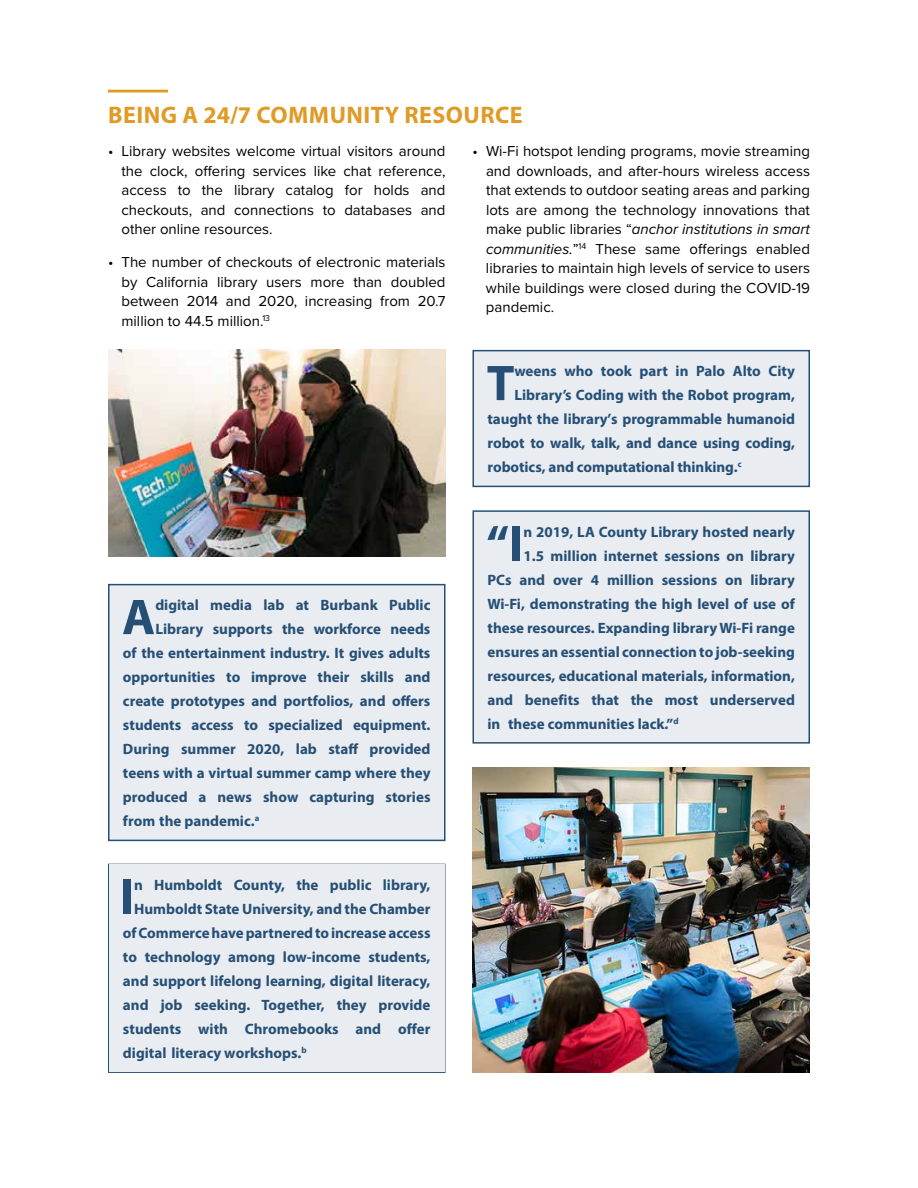
<style>
.page{position:relative;width:918px;height:1188px;background:#fff}
.page>*{position:absolute;margin:0;border:0;box-sizing:border-box;transform-origin:0 0}
.t1{font:700 50.55px "Myriad Pro";color:#264f76}
.t2{font:700 24px "Myriad Pro";letter-spacing:.02em;color:#e09b26}
.t3{font:700 15px "Myriad Pro";color:#264f76}
.t4{font:15px/19.5px "Proxima Nova";color:#000;text-align:justify}
.s1{font-style:italic}
</style>
<div class="page">
<svg style="left:108px;top:349px;width:702px;height:724px"></svg>
<hr style="left:108px;top:90px;width:60px;height:2px;background:#e09b26">
<div style="left:109px;top:864px;width:336px;height:208px;background:#e9edf1"></div>
<img style="left:472px;top:767px;width:338px;height:306px">
<h2 class="t2" style="left:108px;top:99px;width:416px">BEING A 24/7 COMMUNITY RESOURCE</h2>
<p class="t4" style="left:122px;top:141px;width:326px;text-indent:-14px">• Library websites welcome virtual visitors around the clock, ofering services like chat reference, access to the library catalog for holds and checkouts, and connections to databases and other online resources.</p>
<p class="t4" style="left:122px;top:252px;width:326px;text-indent:-14px">• The number of checkouts of electronic materials by California library users more than doubled between 2014 and 2020, increasing from 20.7 million to 44.5 million.<sup>13</sup></p>
<p class="t4" style="left:486px;top:141px;width:326px;text-indent:-13px">• Wi-Fi hotspot lending programs, movie streaming and downloads, and after-hours wireless access that extends to outdoor seating areas and parking lots are among the technology innovations that make public libraries “<span class="s1">anchor institutions in smart communities.</span>”<sup>14</sup> These same oferings enabled libraries to maintain high levels of service to users while buildings were closed during the COVID-19 pandemic.</p>
<p class="t1" style="left:122px;top:584px;width:35px">A</p>
<p class="t3" style="left:155px;top:595px;width:277px">digital media lab at Burbank Public</p>
<p class="t3" style="left:155px;top:619px;width:277px">Library supports the workforce needs</p>
<p class="t3" style="left:123px;top:643px;width:309px">of the entertainment industry. It gives adults</p>
<p class="t3" style="left:123px;top:667px;width:309px">opportunities to improve their skills and</p>
<p class="t3" style="left:123px;top:691px;width:309px">create prototypes and portfolios, and ofers</p>
<p class="t3" style="left:123px;top:715px;width:309px">students access to specialized equipment.</p>
<p class="t3" style="left:123px;top:739px;width:309px">During summer 2020, lab staf provided</p>
<p class="t3" style="left:123px;top:763px;width:309px">teens with a virtual summer camp where they</p>
<p class="t3" style="left:123px;top:787px;width:309px">produced a news show capturing stories</p>
<p class="t3" style="left:123px;top:811px;width:138px">from the pandemic.<sup>a</sup></p>
<p class="t1" style="left:120px;top:864px;width:16px">I</p>
<p class="t3" style="left:134px;top:875px;width:298px">n Humboldt County, the public library,</p>
<p class="t3" style="left:134px;top:899px;width:298px">Humboldt State University, and the Chamber</p>
<p class="t3" style="left:123px;top:923px;width:309px">of Commerce have partnered to increase access</p>
<p class="t3" style="left:123px;top:947px;width:309px">to technology among low-income students,</p>
<p class="t3" style="left:123px;top:971px;width:309px">and support lifelong learning, digital literacy,</p>
<p class="t3" style="left:123px;top:995px;width:309px">and job seeking. Together, they provide</p>
<p class="t3" style="left:123px;top:1019px;width:309px">students with Chromebooks and offer</p>
<p class="t3" style="left:123px;top:1043px;width:185px">digital literacy workshops.<sup>b</sup></p>
<p class="t1" style="left:487px;top:350px;width:29px">T</p>
<p class="t3" style="left:514px;top:361px;width:282px">weens who took part in Palo Alto City</p>
<p class="t3" style="left:514px;top:385px;width:282px">Library’s Coding with the Robot program,</p>
<p class="t3" style="left:488px;top:409px;width:309px">taught the library’s programmable humanoid</p>
<p class="t3" style="left:488px;top:433px;width:309px">robot to walk, talk, and dance using coding,</p>
<p class="t3" style="left:488px;top:457px;width:256px">robotics, and computational thinking.<sup>c</sup></p>
<p class="t1" style="left:486px;top:511px;width:39px">“I</p>
<p class="t3" style="left:524px;top:522px;width:273px">n 2019, LA County Library hosted nearly</p>
<p class="t3" style="left:524px;top:546px;width:273px">1.5 million internet sessions on library</p>
<p class="t3" style="left:488px;top:570px;width:309px">PCs and over 4 million sessions on library</p>
<p class="t3" style="left:488px;top:594px;width:309px">Wi-Fi, demonstrating the high level of use of</p>
<p class="t3" style="left:488px;top:618px;width:309px">these resources. Expanding library Wi-Fi range</p>
<p class="t3" style="left:488px;top:642px;width:309px">ensures an essential connection to job-seeking</p>
<p class="t3" style="left:488px;top:666px;width:309px">resources, educational materials, information,</p>
<p class="t3" style="left:488px;top:690px;width:309px">and benefits that the most underserved</p>
<p class="t3" style="left:488px;top:714px;width:193px">in these communities lack.”<sup>d</sup></p>
</div>
